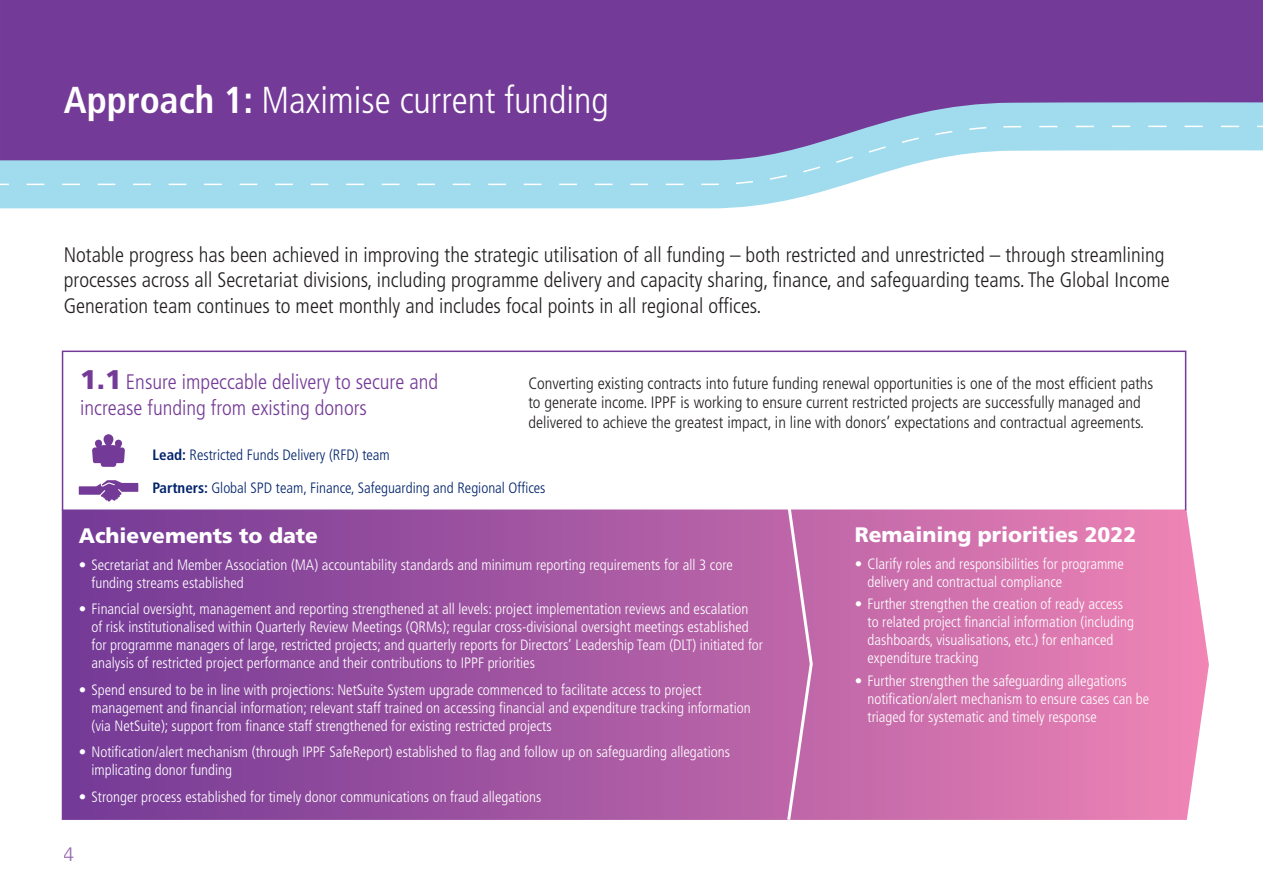
<style>
.page{position:relative;width:1263px;height:893px;background:#fff}
.page>*{position:absolute;margin:0;border:0;box-sizing:border-box;transform-origin:0 0}
.t1{font:300 condensed 37.5px "Frutiger LT Std";color:#fff}
.t2{font:300 condensed 21px/25.2px "Frutiger LT Std";color:#231f20}
.t3{font:300 condensed 21px/25.2px "Frutiger LT Std";color:#743a97}
.Bullets{font:900 21px "Frutiger LT Std";color:#fff}
.t4{font:300 19.5px "Frutiger LT Std";color:#743a97}
.t5{font:300 condensed 16.5px/19.8px "Frutiger LT Std";color:#231f20}
.t6{font:300 condensed 15px/18px "Frutiger LT Std";color:#fff}
.t7{font:300 condensed 15px "Frutiger LT Std";color:#00226b}
.s1{font-weight:700}
.s2{font-weight:900;font-stretch:normal;font-size:27px}
</style>
<div class="page">
<div style="left:0;top:0;width:1263px;height:79px;background:#743a97"></div>
<svg style="left:0;top:79px;width:1263px;height:130px;background:#9282bd"></svg>
<svg style="left:62px;top:509px;width:1147px;height:311px;background:#ad5ca4"></svg>
<svg style="left:785px;top:511px;width:29px;height:309px;background:#c576b1"></svg>
<div style="left:62px;top:351px;width:1124px;height:160px;border:2px solid #743a97"></div>
<svg style="left:0;top:125px;width:1263px;height:61px"></svg>
<svg style="left:92px;top:435px;width:33px;height:32px"></svg>
<svg style="left:79px;top:480px;width:59px;height:22px"></svg>
<p class="t1" style="left:64px;top:79px;width:546px"><span class="s1">Approach 1:</span> Maximise current funding</p>
<p class="t2" style="left:64px;top:243px;width:1107px">Notable progress has been achieved in improving the strategic utilisation of all funding – both restricted and unrestricted – through streamlining processes across all Secretariat divisions, including programme delivery and capacity sharing, finance, and safeguarding teams. The Global Income<br>Generation team continues to meet monthly and includes focal points in all regional offices.</p>
<p class="t3" style="left:80px;top:370px;width:359px"><span class="s2">1.1</span> Ensure impeccable delivery to secure and increase funding from existing donors</p>
<p class="t7" style="left:153px;top:446px;width:239px"><span class="s1">Lead:</span> Restricted Funds Delivery (RFD) team</p>
<p class="t7" style="left:153px;top:479px;width:394px"><span class="s1">Partners:</span> Global SPD team, Finance, Safeguarding and Regional Offices</p>
<p class="t5" style="left:528px;top:373px;width:626px">Converting existing contracts into future funding renewal opportunities is one of the most efficient paths to generate income. IPPF is working to ensure current restricted projects are successfully managed and delivered to achieve the greatest impact, in line with donors’ expectations and contractual agreements.</p>
<p class="Bullets" style="left:79px;top:523px;width:241px">Achievements to date</p>
<p class="t6" style="left:92px;top:556px;width:643px;text-indent:-13px">• Secretariat and Member Association (MA) accountability standards and minimum reporting requirements for all 3 core funding streams established</p>
<p class="t6" style="left:92px;top:600px;width:673px;text-indent:-13px">• Financial oversight, management and reporting strengthened at all levels: project implementation reviews and escalation<br>of risk institutionalised within Quarterly Review Meetings (QRMs); regular cross-divisional oversight meetings established for programme managers of large, restricted projects; and quarterly reports for Directors’ Leadership Team (DLT) initiated for analysis of restricted project performance and their contributions to IPPF priorities</p>
<p class="t6" style="left:92px;top:681px;width:661px;text-indent:-13px">• Spend ensured to be in line with projections: NetSuite System upgrade commenced to facilitate access to project management and financial information; relevant staff trained on accessing financial and expenditure tracking information (via NetSuite); support from finance staff strengthened for existing restricted projects</p>
<p class="t6" style="left:92px;top:743px;width:640px;text-indent:-13px">• Notification/alert mechanism (through IPPF SafeReport) established to flag and follow up on safeguarding allegations implicating donor funding</p>
<p class="t6" style="left:79px;top:788px;width:464px">• Stronger process established for timely donor communications on fraud allegations</p>
<h3 class="t4" style="left:64px;top:843px;width:12px">4</h3>
<p class="Bullets" style="left:855px;top:522px;width:283px">Remaining priorities 2022</p>
<p class="t6" style="left:867px;top:555px;width:258px;text-indent:-13px">• Clarify roles and responsibilities for programme delivery and contractual compliance</p>
<p class="t6" style="left:867px;top:595px;width:268px;text-indent:-13px">• Further strengthen the creation of ready access to related project financial information (including dashboards, visualisations, etc.) for enhanced expenditure tracking</p>
<p class="t6" style="left:867px;top:671px;width:283px;text-indent:-13px">• Further strengthen the safeguarding allegations notification/alert mechanism to ensure cases can be triaged for systematic and timely response</p>
</div>
